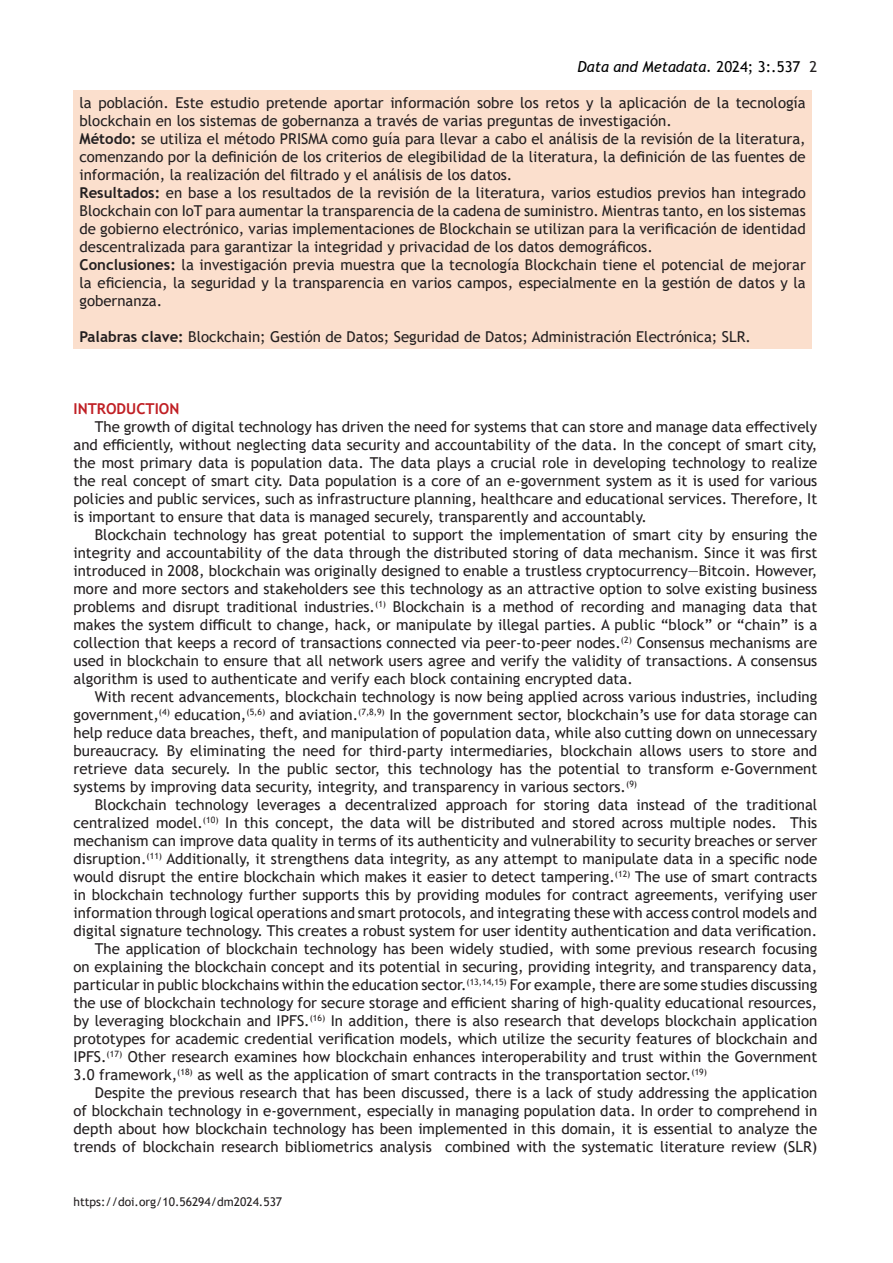
<style>
.page{position:relative;width:893px;height:1263px;background:#fff}
.page>*{position:absolute;margin:0;border:0;box-sizing:border-box;transform-origin:0 0}
.t1{font:15px/18px "Trebuchet MS";color:#231f20;text-align:justify}
.t2{font:italic 15px "Trebuchet MS";color:#000}
.t3{font:700 15px "Trebuchet MS";color:#c02025}
.t4{font:12px "Trebuchet MS";color:#231f20}
.s1{font-style:normal}
.s2{font-style:normal;color:#231f20}
.s3{font-weight:700}
</style>
<div class="page">
<div style="left:74px;top:90px;width:738px;height:258px;background:#fbdfcd"></div>
<p class="t2" style="left:578px;top:58px;width:241px">Data and Metadata. <span class="s1">2024; 3:.537</span> <span class="s2">2</span></p>
<p class="t1" style="left:80px;top:94px;width:728px">la población. Este estudio pretende aportar información sobre los retos y la aplicación de la tecnología blockchain en los sistemas de gobernanza a través de varias preguntas de investigación.</p>
<p class="t1" style="left:80px;top:130px;width:728px"><span class="s3">Método:</span> se utiliza el método PRISMA como guía para llevar a cabo el análisis de la revisión de la literatura, comenzando por la definición de los criterios de elegibilidad de la literatura, la definición de las fuentes de información, la realización del filtrado y el análisis de los datos.</p>
<p class="t1" style="left:80px;top:184px;width:728px"><span class="s3">Resultados:</span> en base a los resultados de la revisión de la literatura, varios estudios previos han integrado Blockchain con IoT para aumentar la transparencia de la cadena de suministro. Mientras tanto, en los sistemas de gobierno electrónico, varias implementaciones de Blockchain se utilizan para la verificación de identidad descentralizada para garantizar la integridad y privacidad de los datos demográficos.</p>
<p class="t1" style="left:80px;top:256px;width:728px"><span class="s3">Conclusiones:</span> la investigación previa muestra que la tecnología Blockchain tiene el potencial de mejorar la eficiencia, la seguridad y la transparencia en varios campos, especialmente en la gestión de datos y la gobernanza.</p>
<p class="t1" style="left:80px;top:328px;width:673px"><span class="s3">Palabras clave:</span> Blockchain; Gestión de Datos; Seguridad de Datos; Administración Electrónica; SLR.</p>
<p class="t3" style="left:74px;top:399px;width:107px">INTRODUCTION</p>
<p class="t1" style="left:74px;top:418px;width:745px;text-indent:21px">The growth of digital technology has driven the need for systems that can store and manage data effectively and efficiently, without neglecting data security and accountability of the data. In the concept of smart city, the most primary data is population data. The data plays a crucial role in developing technology to realize the real concept of smart city. Data population is a core of an e-government system as it is used for various policies and public services, such as infrastructure planning, healthcare and educational services. Therefore, It is important to ensure that data is managed securely, transparently and accountably.</p>
<p class="t1" style="left:74px;top:526px;width:745px;text-indent:21px">Blockchain technology has great potential to support the implementation of smart city by ensuring the integrity and accountability of the data through the distributed storing of data mechanism. Since it was first introduced in 2008, blockchain was originally designed to enable a trustless cryptocurrency—Bitcoin. However, more and more sectors and stakeholders see this technology as an attractive option to solve existing business problems and disrupt traditional industries.<sup>(1)</sup> Blockchain is a method of recording and managing data that makes the system difficult to change, hack, or manipulate by illegal parties. A public “block” or “chain” is a collection that keeps a record of transactions connected via peer-to-peer nodes.<sup>(2)</sup> Consensus mechanisms are used in blockchain to ensure that all network users agree and verify the validity of transactions. A consensus algorithm is used to authenticate and verify each block containing encrypted data.</p>
<p class="t1" style="left:74px;top:688px;width:745px;text-indent:21px">With recent advancements, blockchain technology is now being applied across various industries, including government,<sup>(4)</sup> education,<sup>(5,6)</sup> and aviation.<sup>(7,8,9)</sup> In the government sector, blockchain’s use for data storage can help reduce data breaches, theft, and manipulation of population data, while also cutting down on unnecessary bureaucracy. By eliminating the need for third-party intermediaries, blockchain allows users to store and retrieve data securely. In the public sector, this technology has the potential to transform e-Government systems by improving data security, integrity, and transparency in various sectors.<sup>(9)</sup></p>
<p class="t1" style="left:74px;top:796px;width:745px;text-indent:21px">Blockchain technology leverages a decentralized approach for storing data instead of the traditional centralized model.<sup>(10)</sup> In this concept, the data will be distributed and stored across multiple nodes. This mechanism can improve data quality in terms of its authenticity and vulnerability to security breaches or server disruption.<sup>(11)</sup> Additionally, it strengthens data integrity, as any attempt to manipulate data in a specific node would disrupt the entire blockchain which makes it easier to detect tampering.<sup>(12)</sup> The use of smart contracts in blockchain technology further supports this by providing modules for contract agreements, verifying user information through logical operations and smart protocols, and integrating these with access control models and digital signature technology. This creates a robust system for user identity authentication and data verification.</p>
<p class="t1" style="left:74px;top:940px;width:745px;text-indent:21px">The application of blockchain technology has been widely studied, with some previous research focusing on explaining the blockchain concept and its potential in securing, providing integrity, and transparency data, particular in public blockchains within the education sector.<sup>(13,14,15)</sup> For example, there are some studies discussing the use of blockchain technology for secure storage and efficient sharing of high-quality educational resources, by leveraging blockchain and IPFS.<sup>(16)</sup> In addition, there is also research that develops blockchain application prototypes for academic credential verification models, which utilize the security features of blockchain and IPFS.<sup>(17)</sup> Other research examines how blockchain enhances interoperability and trust within the Government 3.0 framework,<sup>(18)</sup> as well as the application of smart contracts in the transportation sector.<sup>(19)</sup></p>
<p class="t1" style="left:74px;top:1084px;width:745px;text-indent:21px">Despite the previous research that has been discussed, there is a lack of study addressing the application of blockchain technology in e-government, especially in managing population data. In order to comprehend in depth about how blockchain technology has been implemented in this domain, it is essential to analyze the trends of blockchain research bibliometrics analysis combined with the systematic literature review (SLR)</p>
<p class="t4" style="left:74px;top:1194px;width:210px">https://doi.org/10.56294/dm2024.537</p>
</div>
